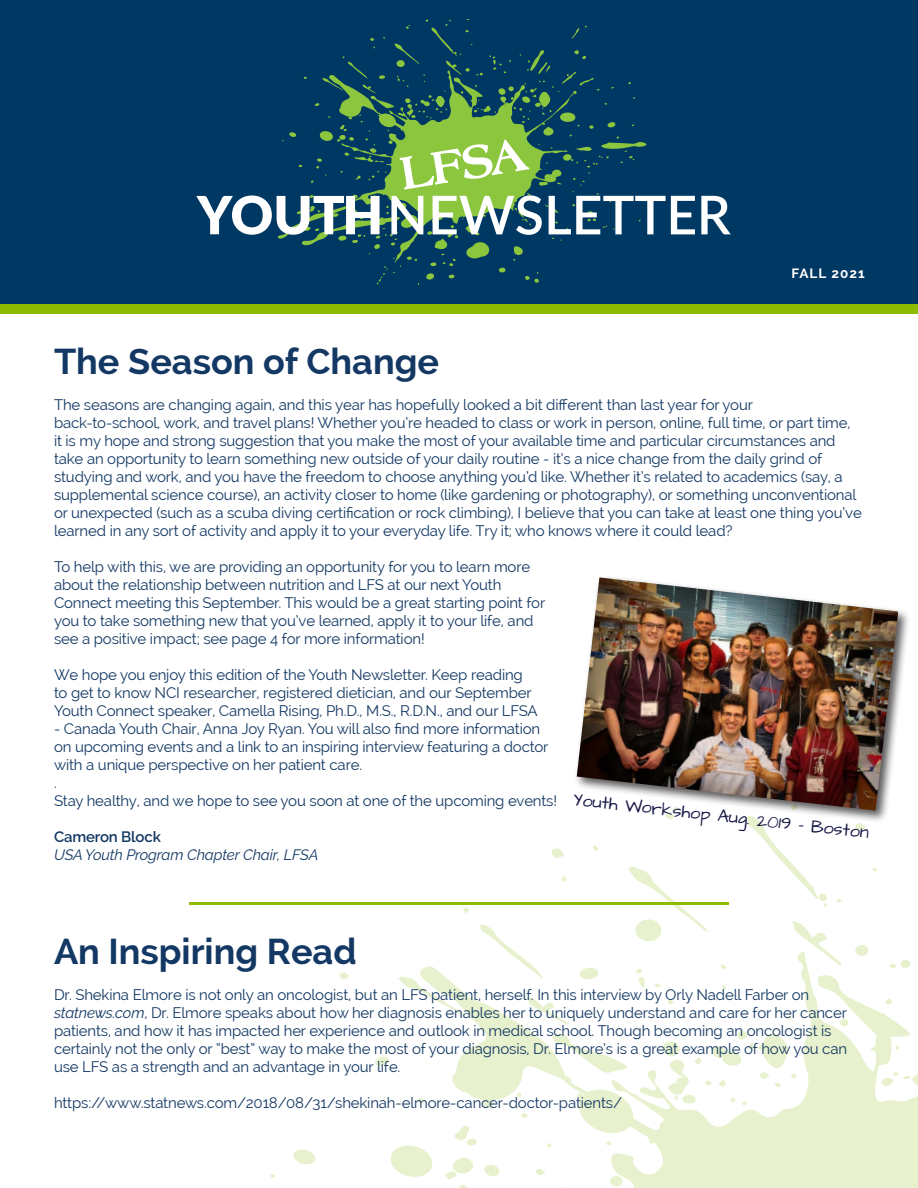
<style>
.page{position:relative;width:918px;height:1188px;background:#fff}
.page>*{position:absolute;margin:0;border:0;box-sizing:border-box;transform-origin:0 0}
.t1{font:600 53.55px "Lato";color:#fff}
.t2{font:700 36px "Raleway";color:#133863}
.t3{font:18px "Architects Daughter";color:#171746}
.t4{font:15px/18px "Raleway";letter-spacing:-.01em;color:#133863}
.t5{font:italic 15px "Raleway";letter-spacing:-.01em;color:#133863}
.t6{font:600 15px "Raleway";letter-spacing:-.01em;color:#133863}
.t7{font:700 13.5px "Raleway";letter-spacing:.075em;color:#fff}
.s1{font-weight:900;font-size:52.65px}
.s2{font-style:italic}
</style>
<div class="page">
<svg style="left:792px;top:921px;width:36px;height:31px"></svg>
<svg style="left:551px;top:848px;width:13px;height:10px"></svg>
<svg style="left:419px;top:952px;width:499px;height:236px"></svg>
<svg style="left:390px;top:1145px;width:46px;height:33px"></svg>
<svg style="left:552px;top:1033px;width:76px;height:41px"></svg>
<svg style="left:628px;top:866px;width:80px;height:76px"></svg>
<svg style="left:479px;top:924px;width:64px;height:54px"></svg>
<svg style="left:398px;top:976px;width:67px;height:40px"></svg>
<svg style="left:293px;top:1149px;width:22px;height:16px"></svg>
<svg style="left:527px;top:997px;width:42px;height:28px"></svg>
<svg style="left:484px;top:1164px;width:16px;height:13px"></svg>
<svg style="left:855px;top:945px;width:14px;height:11px"></svg>
<svg style="left:609px;top:1176px;width:14px;height:11px"></svg>
<svg style="left:375px;top:1056px;width:14px;height:10px"></svg>
<svg style="left:451px;top:1072px;width:43px;height:36px"></svg>
<svg style="left:445px;top:1157px;width:29px;height:23px"></svg>
<svg style="left:454px;top:1126px;width:23px;height:20px"></svg>
<svg style="left:855px;top:823px;width:10px;height:8px"></svg>
<svg style="left:339px;top:972px;width:10px;height:8px"></svg>
<svg style="left:536px;top:1168px;width:10px;height:8px"></svg>
<svg style="left:748px;top:1043px;width:7px;height:7px"></svg>
<svg style="left:592px;top:845px;width:7px;height:6px"></svg>
<svg style="left:463px;top:907px;width:6px;height:6px"></svg>
<svg style="left:521px;top:1113px;width:8px;height:5px"></svg>
<svg style="left:889px;top:959px;width:22px;height:10px"></svg>
<svg style="left:561px;top:876px;width:6px;height:6px"></svg>
<svg style="left:636px;top:968px;width:9px;height:19px"></svg>
<svg style="left:720px;top:964px;width:7px;height:6px"></svg>
<svg style="left:667px;top:1000px;width:7px;height:5px"></svg>
<svg style="left:758px;top:1032px;width:39px;height:55px"></svg>
<svg style="left:818px;top:975px;width:93px;height:64px"></svg>
<svg style="left:578px;top:1089px;width:59px;height:57px"></svg>
<svg style="left:836px;top:898px;width:6px;height:5px"></svg>
<svg style="left:517px;top:1092px;width:5px;height:5px"></svg>
<svg style="left:270px;top:1174px;width:6px;height:4px"></svg>
<svg style="left:547px;top:1143px;width:5px;height:5px"></svg>
<svg style="left:881px;top:1064px;width:37px;height:22px"></svg>
<svg style="left:655px;top:983px;width:6px;height:5px"></svg>
<svg style="left:872px;top:867px;width:6px;height:5px"></svg>
<svg style="left:662px;top:1031px;width:85px;height:75px"></svg>
<svg style="left:722px;top:985px;width:4px;height:5px"></svg>
<svg style="left:748px;top:823px;width:79px;height:84px"></svg>
<svg style="left:787px;top:1016px;width:6px;height:4px"></svg>
<svg style="left:895px;top:1046px;width:4px;height:4px"></svg>
<div style="left:0;top:0;width:918px;height:313px;background:#8dbb00"></div>
<div style="left:0;top:0;width:918px;height:303px;background:#003864"></div>
<svg style="left:278px;top:19px;width:369px;height:265px"></svg>
<div style="left:574px;top:574px;width:337px;height:249px;background:#231f20;opacity:.75"></div>
<img style="left:577px;top:577px;width:321px;height:234px">
<hr style="left:189px;top:902px;width:540px;height:2px;background:#8dbb00">
<p class="t1" style="left:197px;top:176px;width:535px"><span class="s1">YOUTH</span>NEWSLETTER</p>
<p class="t7" style="left:792px;top:266px;width:75px">FALL 2021</p>
<p class="t2" style="left:54px;top:341px;width:387px">The Season of Change</p>
<p class="t4" style="left:54px;top:396px;width:809px">The seasons are changing again, and this year has hopefully looked a bit different than last year for your back-to-school, work, and travel plans! Whether you’re headed to class or work in person, online, full time, or part time, it is my hope and strong suggestion that you make the most of your available time and particular circumstances and take an opportunity to learn something new outside of your daily routine - it’s a nice change from the daily grind of studying and work, and you have the freedom to choose anything you’d like. Whether it’s related to academics (say, a supplemental science course), an activity closer to home (like gardening or photography), or something unconventional or unexpected (such as a scuba diving certification or rock climbing), I believe that you can take at least one thing you’ve learned in any sort of activity and apply it to your everyday life. Try it; who knows where it could lead?</p>
<p class="t4" style="left:54px;top:558px;width:493px">To help with this, we are providing an opportunity for you to learn more about the relationship between nutrition and LFS at our next Youth Connect meeting this September. This would be a great starting point for you to take something new that you’ve learned, apply it to your life, and see a positive impact; see page 4 for more information!</p>
<p class="t4" style="left:54px;top:666px;width:485px">We hope you enjoy this edition of the Youth Newsletter. Keep reading to get to know NCI researcher, registered dietician, and our September<br>Youth Connect speaker, Camella Rising, Ph.D., M.S., R.D.N., and our LFSA</p>
<p class="t4" style="left:54px;top:720px;width:496px">- Canada Youth Chair, Anna Joy Ryan. You will also find more information on upcoming events and a link to an inspiring interview featuring a doctor with a unique perspective on her patient care.</p>
<p class="t4" style="left:54px;top:774px;width:4px">.</p>
<p class="t4" style="left:54px;top:792px;width:505px">Stay healthy, and we hope to see you soon at one of the upcoming events!</p>
<p class="t6" style="left:54px;top:828px;width:108px">Cameron Block</p>
<p class="t5" style="left:54px;top:846px;width:266px">USA Youth Program Chapter Chair, LFSA</p>
<p class="t3" style="left:574px;top:788px;width:299px;rotate:6deg">Youth Workshop Aug. 2019 – Boston</p>
<p class="t2" style="left:54px;top:931px;width:304px">An Inspiring Read</p>
<p class="t4" style="left:54px;top:986px;width:795px">Dr. Shekina Elmore is not only an oncologist, but an LFS patient, herself. In this interview by Orly Nadell Farber on <span class="s2">statnews.com</span>, Dr. Elmore speaks about how her diagnosis enables her to uniquely understand and care for her cancer patients, and how it has impacted her experience and outlook in medical school. Though becoming an oncologist is certainly not the only or “best” way to make the most of your diagnosis, Dr. Elmore’s is a great example of how you can use LFS as a strength and an advantage in your life.</p>
<p class="t4" style="left:54px;top:1094px;width:570px">https://www.statnews.com/2018/08/31/shekinah-elmore-cancer-doctor-patients/</p>
</div>
